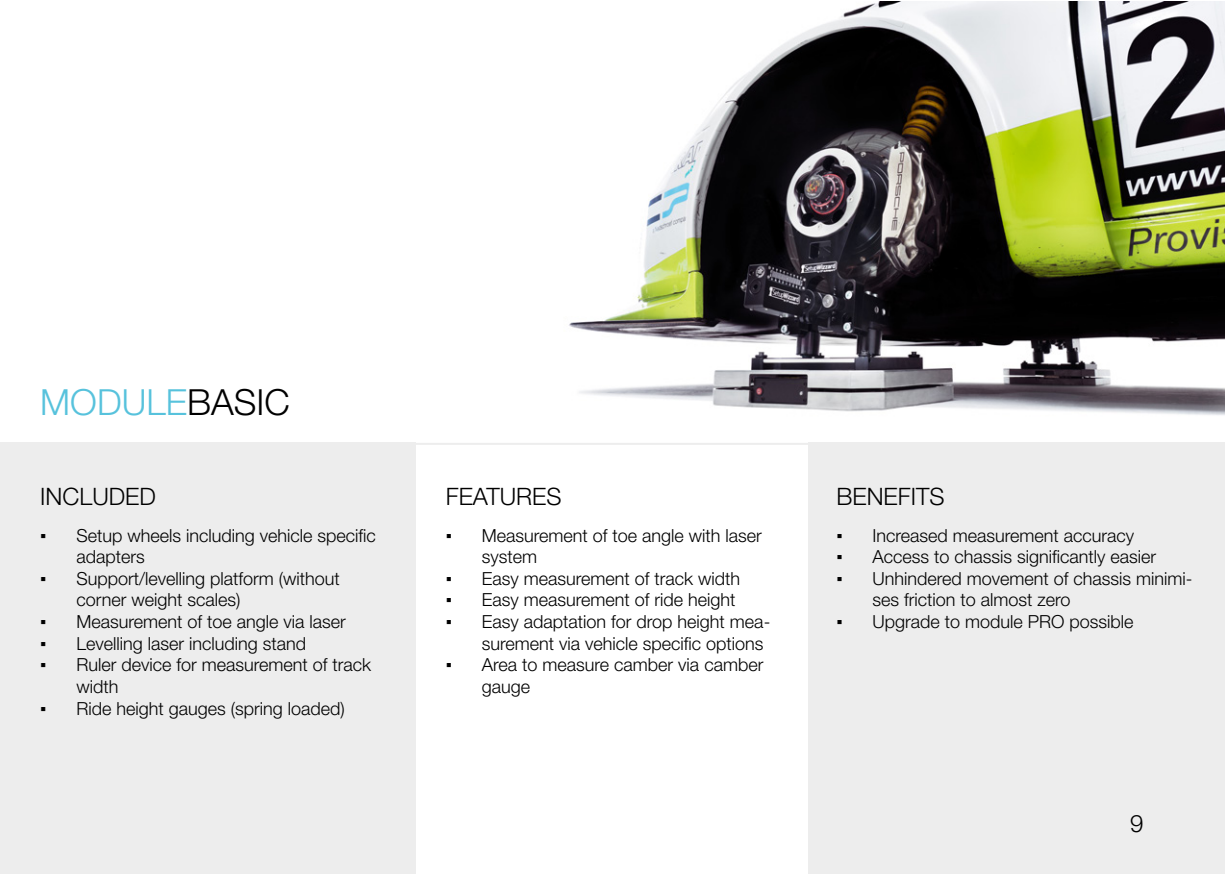
<style>
.page{position:relative;width:1225px;height:874px;background:#fff}
.page>*{position:absolute;margin:0;border:0;box-sizing:border-box;transform-origin:0 0}
.t1{font:300 36px "Helvetica Neue LT Std";color:#57c2dc}
.t2{font:300 24px "Helvetica Neue LT Std";color:#000}
.t3{font:300 18px/21.6px "Helvetica Neue LT Std";color:#000}
.s1{color:#000}
.s2{font-family:"Arial";font-weight:400}
</style>
<div class="page">
<img style="left:569px;top:2px;width:656px;height:413px">
<svg style="left:0;top:442px;width:1225px;height:431px"></svg>
<p class="t1" style="left:40px;top:380px;width:251px">MODULE<span class="s1">BASIC</span></p>
<p class="t2" style="left:40px;top:481px;width:117px">INCLUDED</p>
<p class="t2" style="left:446px;top:481px;width:117px">FEATURES</p>
<p class="t2" style="left:836px;top:481px;width:110px">BENEFITS</p>
<p class="t3" style="left:76px;top:523px;width:301px;text-indent:-36px"><span class="s2">▪</span> Setup wheels including vehicle specific adapters</p>
<p class="t3" style="left:76px;top:567px;width:265px;text-indent:-36px"><span class="s2">▪</span> Support/levelling platform (without corner weight scales)</p>
<p class="t3" style="left:40px;top:610px;width:307px"><span class="s2">▪</span> Measurement of toe angle via laser</p>
<p class="t3" style="left:40px;top:631px;width:267px"><span class="s2">▪</span> Levelling laser including stand</p>
<p class="t3" style="left:76px;top:653px;width:296px;text-indent:-36px"><span class="s2">▪</span> Ruler device for measurement of track width</p>
<p class="t3" style="left:40px;top:696px;width:306px"><span class="s2">▪</span> Ride height gauges (spring loaded)</p>
<p class="t3" style="left:836px;top:523px;width:299px"><span class="s2">▪</span> Increased measurement accuracy</p>
<p class="t3" style="left:836px;top:545px;width:321px"><span class="s2">▪</span> Access to chassis significantly easier</p>
<p class="t3" style="left:872px;top:567px;width:321px;text-indent:-36px"><span class="s2">▪</span> Unhindered movement of chassis minimi&shy;ses friction to almost zero</p>
<p class="t3" style="left:836px;top:610px;width:299px"><span class="s2">▪</span> Upgrade to module PRO possible</p>
<p class="t3" style="left:482px;top:523px;width:282px;text-indent:-36px"><span class="s2">▪</span> Measurement of toe angle with laser system</p>
<p class="t3" style="left:446px;top:567px;width:296px"><span class="s2">▪</span> Easy measurement of track width</p>
<p class="t3" style="left:446px;top:588px;width:291px"><span class="s2">▪</span> Easy measurement of ride height</p>
<p class="t3" style="left:482px;top:610px;width:290px;text-indent:-36px"><span class="s2">▪</span> Easy adaptation for drop height mea&shy;surement via vehicle specific options</p>
<p class="t3" style="left:482px;top:653px;width:283px;text-indent:-36px"><span class="s2">▪</span> Area to measure camber via camber gauge</p>
<h2 class="t2" style="left:1130px;top:807px;width:15px">9</h2>
</div>
